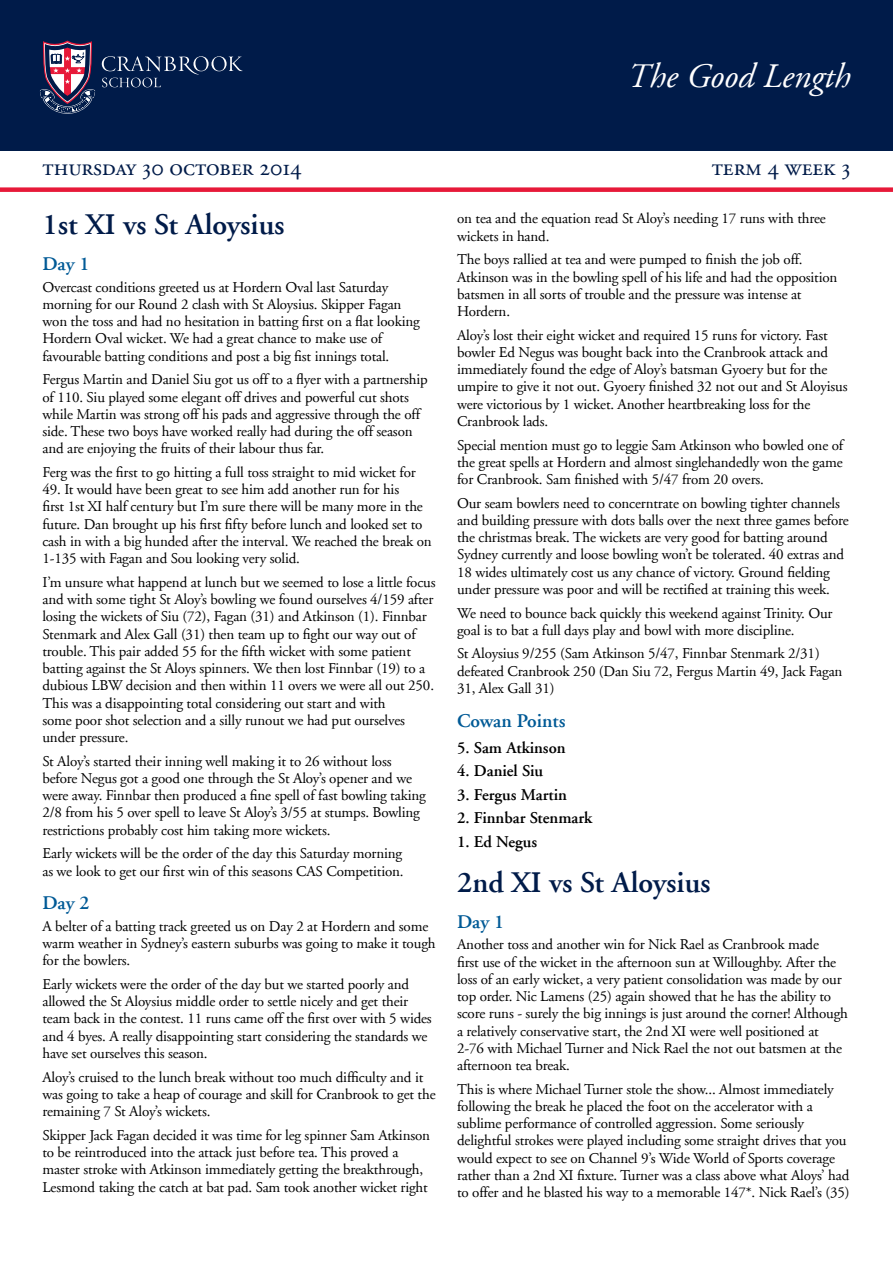
<style>
.page{position:relative;width:893px;height:1263px;background:#fff}
.page>*{position:absolute;margin:0;border:0;box-sizing:border-box;transform-origin:0 0}
.t1{font:italic 34.5px "Adobe Garamond";color:#fff}
.t2{font:600 30px "Adobe Garamond";color:#001b49}
.t3{font:24px "Adobe Garamond Regular SC";color:#001b49}
.t4{font:600 19.5px "Adobe Garamond";color:#005a96}
.t5{font:600 16.5px "Adobe Garamond";color:#000}
.t6{font:15px/17.2px "Adobe Garamond";letter-spacing:-.01em;color:#000}
</style>
<div class="page">
<div style="left:0;top:0;width:893px;height:151px;background:#001b49"></div>
<svg style="left:102px;top:56px;width:141px;height:31px"></svg>
<svg style="left:40px;top:41px;width:55px;height:73px"></svg>
<div style="left:0;top:187px;width:893px;height:5px;background:#e71939"></div>
<h1 class="t1" style="left:628px;top:58px;width:224px">The Good Length</h1>
<h3 class="t3" style="left:43px;top:154px;width:261px">thursday 30 october 2014</h3>
<h3 class="t3" style="left:712px;top:154px;width:140px">term 4 week 3</h3>
<h2 class="t2" style="left:42px;top:208px;width:244px">1st XI vs St Aloysius</h2>
<h3 class="t4" style="left:42px;top:253px;width:49px">Day 1</h3>
<p class="t6" style="left:42px;top:279px;width:379px">Overcast conditions greeted us at Hordern Oval last Saturday morning for our Round 2 clash with St Aloysius. Skipper Fagan won the toss and had no hesitation in batting first on a flat looking Hordern Oval wicket. We had a great chance to make use of favourable batting conditions and post a big fist innings total.</p>
<p class="t6" style="left:42px;top:371px;width:387px">Fergus Martin and Daniel Siu got us off to a flyer with a partnership of 110. Siu played some elegant off drives and powerful cut shots while Martin was strong off his pads and aggressive through the off side. These two boys have worked really had during the off season and are enjoying the fruits of their labour thus far.</p>
<p class="t6" style="left:42px;top:464px;width:375px">Ferg was the first to go hitting a full toss straight to mid wicket for</p>
<p class="t6" style="left:42px;top:481px;width:391px">49. It would have been great to see him add another run for his<br>first 1st XI half century but I’m sure there will be many more in the future. Dan brought up his first fifty before lunch and looked set to cash in with a big hunded after the interval. We reached the break on 1-135 with Fagan and Sou looking very solid.</p>
<p class="t6" style="left:42px;top:574px;width:395px">I’m unsure what happend at lunch but we seemed to lose a little focus and with some tight St Aloy’s bowling we found ourselves 4/159 after losing the wickets of Siu (72), Fagan (31) and Atkinson (1). Finnbar Stenmark and Alex Gall (31) then team up to fight our way out of trouble. This pair added 55 for the fifth wicket with some patient batting against the St Aloys spinners. We then lost Finnbar (19) to a dubious LBW decision and then within 11 overs we were all out 250.<br>This was a disappointing total considering out start and with<br>some poor shot selection and a silly runout we had put ourselves under pressure.</p>
<p class="t6" style="left:42px;top:753px;width:385px">St Aloy’s started their inning well making it to 26 without loss before Negus got a good one through the St Aloy’s opener and we were away. Finnbar then produced a fine spell of fast bowling taking 2/8 from his 5 over spell to leave St Aloy’s 3/55 at stumps. Bowling restrictions probably cost him taking more wickets.</p>
<p class="t6" style="left:42px;top:845px;width:363px">Early wickets will be the order of the day this Saturday morning as we look to get our first win of this seasons CAS Competition.</p>
<h3 class="t4" style="left:42px;top:892px;width:49px">Day 2</h3>
<p class="t6" style="left:42px;top:918px;width:395px">A belter of a batting track greeted us on Day 2 at Hordern and some warm weather in Sydney’s eastern suburbs was going to make it tough for the bowlers.</p>
<p class="t6" style="left:42px;top:976px;width:391px">Early wickets were the order of the day but we started poorly and allowed the St Aloysius middle order to settle nicely and get their team back in the contest. 11 runs came off the first over with 5 wides and 4 byes. A really disappointing start considering the standards we have set ourselves this season.</p>
<p class="t6" style="left:42px;top:1068px;width:395px">Aloy’s cruised to the lunch break without too much difficulty and it was going to take a heap of courage and skill for Cranbrook to get the remaining 7 St Aloy’s wickets.</p>
<p class="t6" style="left:42px;top:1127px;width:389px">Skipper Jack Fagan decided it was time for leg spinner Sam Atkinson to be reintroduced into the attack just before tea. This proved a master stroke with Atkinson immediately getting the breakthrough, Lesmond taking the catch at bat pad. Sam took another wicket right</p>
<p class="t6" style="left:457px;top:210px;width:370px">on tea and the equation read St Aloy’s needing 17 runs with three wickets in hand.</p>
<p class="t6" style="left:457px;top:251px;width:382px">The boys rallied at tea and were pumped to finish the job off.<br>Atkinson was in the bowling spell of his life and had the opposition batsmen in all sorts of trouble and the pressure was intense at Hordern.</p>
<p class="t6" style="left:457px;top:327px;width:392px">Aloy’s lost their eight wicket and required 15 runs for victory. Fast bowler Ed Negus was bought back into the Cranbrook attack and immediately found the edge of Aloy’s batsman Gyoery but for the umpire to give it not out. Gyoery finished 32 not out and St Aloyisus were victorious by 1 wicket. Another heartbreaking loss for the Cranbrook lads.</p>
<p class="t6" style="left:457px;top:437px;width:388px;text-align:justify">Special mention must go to leggie Sam Atkinson who bowled one of the great spells at Hordern and almost singlehandedly won the game for Cranbrook. Sam finished with 5/47 from 20 overs.</p>
<p class="t6" style="left:457px;top:495px;width:393px">Our seam bowlers need to concerntrate on bowling tighter channels and building pressure with dots balls over the next three games before the christmas break. The wickets are very good for batting around Sydney currently and loose bowling won’t be tolerated. 40 extras and 18 wides ultimately cost us any chance of victory. Ground fielding under pressure was poor and will be rectified at training this week.</p>
<p class="t6" style="left:457px;top:605px;width:377px">We need to bounce back quickly this weekend against Trinity. Our goal is to bat a full days play and bowl with more discipline.</p>
<p class="t6" style="left:457px;top:645px;width:387px">St Aloysius 9/255 (Sam Atkinson 5/47, Finnbar Stenmark 2/31) defeated Cranbrook 250 (Dan Siu 72, Fergus Martin 49, Jack Fagan<br>31, Alex Gall 31)</p>
<h3 class="t4" style="left:457px;top:710px;width:110px">Cowan Points</h3>
<p class="t5" style="left:457px;top:738px;width:110px">5. Sam Atkinson</p>
<p class="t5" style="left:457px;top:762px;width:88px">4. Daniel Siu</p>
<p class="t5" style="left:457px;top:785px;width:112px">3. Fergus Martin</p>
<p class="t5" style="left:457px;top:809px;width:137px">2. Finnbar Stenmark</p>
<p class="t5" style="left:457px;top:833px;width:82px">1. Ed Negus</p>
<h2 class="t2" style="left:457px;top:866px;width:255px">2nd XI vs St Aloysius</h2>
<h3 class="t4" style="left:457px;top:911px;width:49px">Day 1</h3>
<p class="t6" style="left:457px;top:936px;width:392px">Another toss and another win for Nick Rael as Cranbrook made<br>first use of the wicket in the afternoon sun at Willoughby. After the loss of an early wicket, a very patient consolidation was made by our top order. Nic Lamens (25) again showed that he has the ability to score runs - surely the big innings is just around the corner! Although a relatively conservative start, the 2nd XI were well positioned at 2-76 with Michael Turner and Nick Rael the not out batsmen at the afternoon tea break.</p>
<p class="t6" style="left:457px;top:1081px;width:394px">This is where Michael Turner stole the show... Almost immediately following the break he placed the foot on the accelerator with a sublime performance of controlled aggression. Some seriously delightful strokes were played including some straight drives that you would expect to see on Channel 9’s Wide World of Sports coverage rather than a 2nd XI fixture. Turner was a class above what Aloys’ had to offer and he blasted his way to a memorable 147*. Nick Rael’s (35)</p>
</div>
